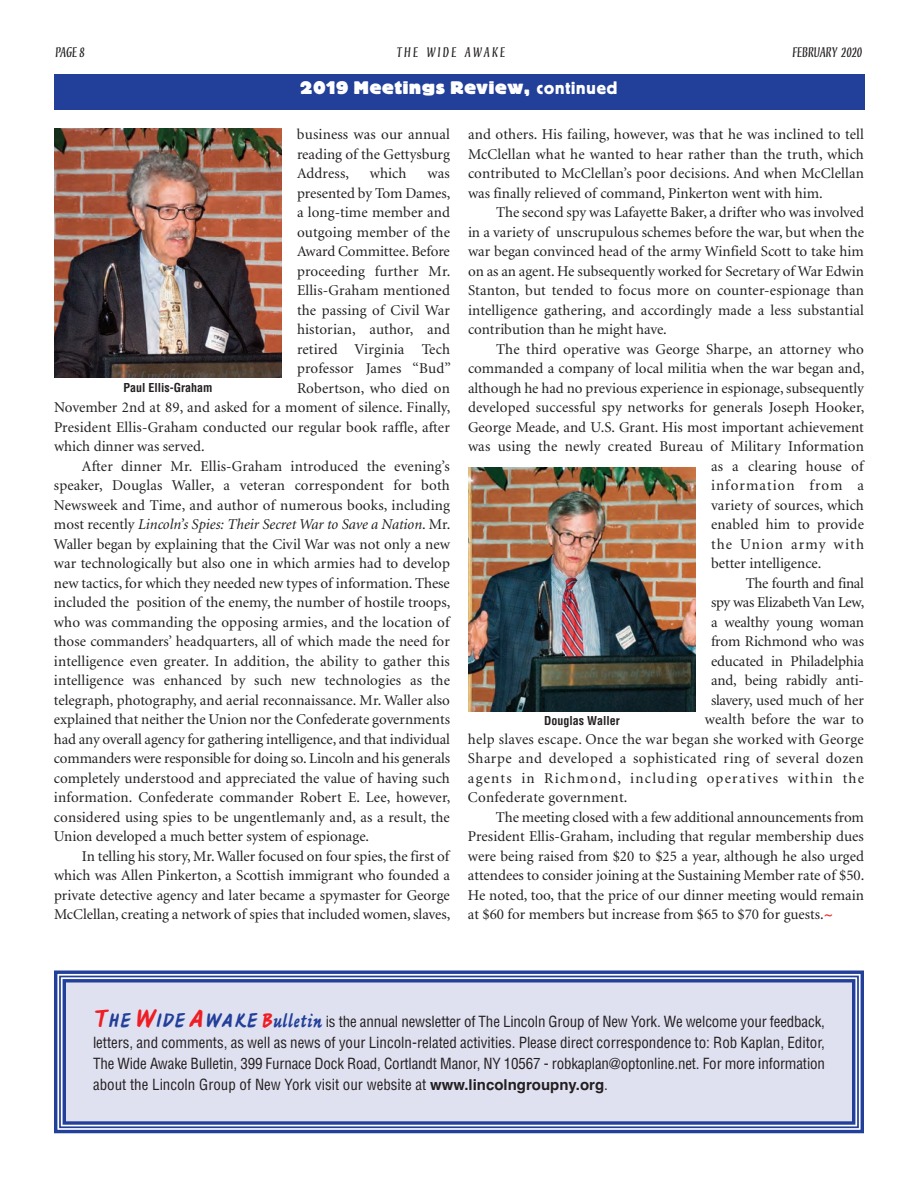
<style>
.page{position:relative;width:918px;height:1188px;background:#fff}
.page>*{position:absolute;margin:0;border:0;box-sizing:border-box;transform-origin:0 0}
.t1{font:18px "Mezz MM 375";color:#231f20}
.t2{font:800 18px "Block BE";letter-spacing:.05em;color:#fff}
.t3{font:15px/19.5px "Minion";letter-spacing:.005em;color:#231f20;text-align:justify}
.t4{font:condensed 15px/21px "Helvetica";color:#231f20;text-align:justify}
.t5{font:15px "Minion";letter-spacing:.03em;color:#231f20}
.t6{font:15px "Minion";letter-spacing:.08em;color:#231f20}
.t7{font:15px "Minion";letter-spacing:-.02em;color:#231f20}
.t8{font:15px "Minion";letter-spacing:.07em;color:#231f20}
.t9{font:15px "Minion";letter-spacing:.075em;color:#231f20}
.t10{font:700 condensed 12px "Helvetica";color:#231f20}
.s1{font-weight:400}
.s2{font-weight:900;color:#ee1e24}
.s3{font-style:italic}
.s4{font-family:"Ashley Script";font-stretch:normal;font-size:27px;color:#ee1e24}
.s5{font-family:"Ashley Script";font-stretch:normal;font-size:21px;color:#223f99}
.s6{font-family:"Ashley Script";font-stretch:normal;font-size:21px;color:#ee1e24}
.s7{font-weight:700;font-stretch:normal}
</style>
<div class="page">
<div style="left:54px;top:74px;width:810px;height:36px;background:#223f99"></div>
<img style="left:54px;top:128px;width:228px;height:250px">
<img style="left:468px;top:467px;width:228px;height:244px">
<div style="left:66px;top:982px;width:786px;height:139px;background:#e0e1f0"></div>
<div style="left:54px;top:970px;width:810px;height:163px;border:3px solid #223f99"></div>
<div style="left:59px;top:976px;width:800px;height:152px;border:2px solid #223f99"></div>
<div style="left:63px;top:979px;width:792px;height:146px;border:3px solid #223f99"></div>
<p class="t1" style="left:56px;top:40px;width:31px">PAGE 8</p>
<p class="t1" style="left:397px;top:40px;width:110px">T H E W I D E A W A K E</p>
<p class="t1" style="left:792px;top:40px;width:72px">FEBRUARY 2020</p>
<p class="t2" style="left:301px;top:81px;width:318px">2019 Meetings Review, <span class="s1">continued</span></p>
<p class="t3" style="left:297px;top:126px;width:155px">business was our annual reading of the Gettysburg Address,</p>
<p class="t3" style="left:468px;top:126px;width:398px">and others. His failing, however, was that he was inclined to tell McClellan what he wanted to hear rather than the truth, which contributed to McClellan’s poor decisions. And when McClellan was finally relieved of command, Pinkerton went with him.</p>
<p class="t3" style="left:468px;top:204px;width:398px;text-indent:28px">The second spy was Lafayette Baker, a drifter who was involved in a variety of unscrupulous schemes before the war, but when the war began convinced head of the army Winfield Scott to take him on as an agent. He subsequently worked for Secretary of War Edwin Stanton, but tended to focus more on counter-espionage than intelligence gathering, and accordingly made a less substantial contribution than he might have.</p>
<p class="t3" style="left:496px;top:340px;width:369px">The third operative was George Sharpe, an attorney who</p>
<p class="t3" style="left:468px;top:360px;width:398px">commanded a company of local militia when the war began and,</p>
<p class="t3" style="left:468px;top:379px;width:397px">although he had no previous experience in espionage, subsequently</p>
<p class="t3" style="left:468px;top:399px;width:398px">developed successful spy networks for generals Joseph Hooker,</p>
<p class="t3" style="left:468px;top:418px;width:397px">George Meade, and U.S. Grant. His most important achievement</p>
<p class="t3" style="left:468px;top:438px;width:397px">was using the newly created Bureau of Military Information</p>
<p class="t3" style="left:711px;top:457px;width:154px">as a clearing house of</p>
<p class="t8" style="left:711px;top:479px;width:154px">information from a</p>
<p class="t3" style="left:711px;top:496px;width:154px">variety of sources, which</p>
<p class="t3" style="left:711px;top:516px;width:155px">enabled him to provide</p>
<p class="t9" style="left:711px;top:538px;width:154px">the Union army with</p>
<p class="t3" style="left:711px;top:555px;width:112px">better intelligence.</p>
<p class="t7" style="left:746px;top:577px;width:120px">The fourth and final</p>
<p class="t7" style="left:711px;top:596px;width:155px">spy was Elizabeth Van Lew,</p>
<p class="t3" style="left:711px;top:613px;width:154px">a wealthy young woman</p>
<p class="t3" style="left:711px;top:633px;width:154px">from Richmond who was</p>
<p class="t3" style="left:711px;top:652px;width:155px">educated in Philadelphia</p>
<p class="t3" style="left:711px;top:672px;width:154px">and, being rabidly anti-</p>
<p class="t3" style="left:711px;top:691px;width:154px">slavery, used much of her</p>
<p class="t3" style="left:705px;top:711px;width:160px">wealth before the war to</p>
<p class="t3" style="left:468px;top:730px;width:397px">help slaves escape. Once the war began she worked with George</p>
<p class="t5" style="left:468px;top:752px;width:397px">Sharpe and developed a sophisticated ring of several dozen</p>
<p class="t6" style="left:468px;top:772px;width:398px">agents in Richmond, including operatives within the</p>
<p class="t3" style="left:468px;top:789px;width:161px">Confederate government.</p>
<p class="t3" style="left:468px;top:808px;width:398px;text-indent:28px">The meeting closed with a few additional announcements from President Ellis-Graham, including that regular membership dues were being raised from $20 to $25 a year, although he also urged attendees to consider joining at the Sustaining Member rate of $50.<br>He noted, too, that the price of our dinner meeting would remain at $60 for members but increase from $65 to $70 for guests.<span class="s2">~</span></p>
<p class="t3" style="left:370px;top:165px;width:38px">which</p>
<p class="t3" style="left:428px;top:165px;width:24px">was</p>
<p class="t3" style="left:297px;top:184px;width:155px">presented by Tom Dames,</p>
<p class="t3" style="left:297px;top:204px;width:155px">a long-time member and</p>
<p class="t3" style="left:297px;top:223px;width:155px">outgoing member of the</p>
<p class="t3" style="left:297px;top:243px;width:154px">Award Committee. Before</p>
<p class="t3" style="left:297px;top:262px;width:155px">proceeding further Mr.</p>
<p class="t3" style="left:297px;top:282px;width:154px">Ellis-Graham mentioned</p>
<p class="t3" style="left:297px;top:301px;width:154px">the passing of Civil War</p>
<p class="t3" style="left:297px;top:321px;width:155px">historian, author, and</p>
<p class="t3" style="left:297px;top:340px;width:155px">retired Virginia Tech</p>
<p class="t3" style="left:297px;top:360px;width:155px">professor James “Bud”</p>
<p class="t3" style="left:297px;top:379px;width:154px">Robertson, who died on</p>
<p class="t3" style="left:54px;top:399px;width:398px">November 2nd at 89, and asked for a moment of silence. Finally,</p>
<p class="t3" style="left:54px;top:418px;width:397px">President Ellis-Graham conducted our regular book raffle, after</p>
<p class="t3" style="left:54px;top:438px;width:152px">which dinner was served.</p>
<p class="t3" style="left:54px;top:457px;width:398px;text-indent:28px">After dinner Mr. Ellis-Graham introduced the evening’s speaker, Douglas Waller, a veteran correspondent for both Newsweek and Time, and author of numerous books, including most recently <span class="s3">Lincoln’s Spies: Their Secret War to Save a Nation</span>. Mr.<br>Waller began by explaining that the Civil War was not only a new war technologically but also one in which armies had to develop new tactics, for which they needed new types of information. These included the position of the enemy, the number of hostile troops, who was commanding the opposing armies, and the location of those commanders’ headquarters, all of which made the need for intelligence even greater. In addition, the ability to gather this intelligence was enhanced by such new technologies as the telegraph, photography, and aerial reconnaissance. Mr. Waller also explained that neither the Union nor the Confederate governments had any overall agency for gathering intelligence, and that individual commanders were responsible for doing so. Lincoln and his generals completely understood and appreciated the value of having such information. Confederate commander Robert E. Lee, however, considered using spies to be ungentlemanly and, as a result, the Union developed a much better system of espionage.</p>
<p class="t3" style="left:54px;top:847px;width:398px;text-indent:28px">In telling his story, Mr. Waller focused on four spies, the first of which was Allen Pinkerton, a Scottish immigrant who founded a private detective agency and later became a spymaster for George McClellan, creating a network of spies that included women, slaves,</p>
<p class="t10" style="left:123px;top:383px;width:91px">Paul Ellis-Graham</p>
<p class="t10" style="left:544px;top:716px;width:77px">Douglas Waller</p>
<p class="t4" style="left:93px;top:1013px;width:734px"><span class="s4">T</span><span class="s5">HE</span> <span class="s4">W</span><span class="s5">IDE</span> <span class="s4">A</span><span class="s5">WAKE</span> <span class="s6">B</span><span class="s5">ulletin</span> is the annual newsletter of The Lincoln Group of New York. We welcome your feedback, letters, and comments, as well as news of your Lincoln-related activities. Please direct correspondence to: Rob Kaplan, Editor, The Wide Awake Bulletin, 399 Furnace Dock Road, Cortlandt Manor, NY 10567 - robkaplan@optonline.net. For more information about the Lincoln Group of New York visit our website at <span class="s7">www.lincolngroupny.org</span>.</p>
</div>
